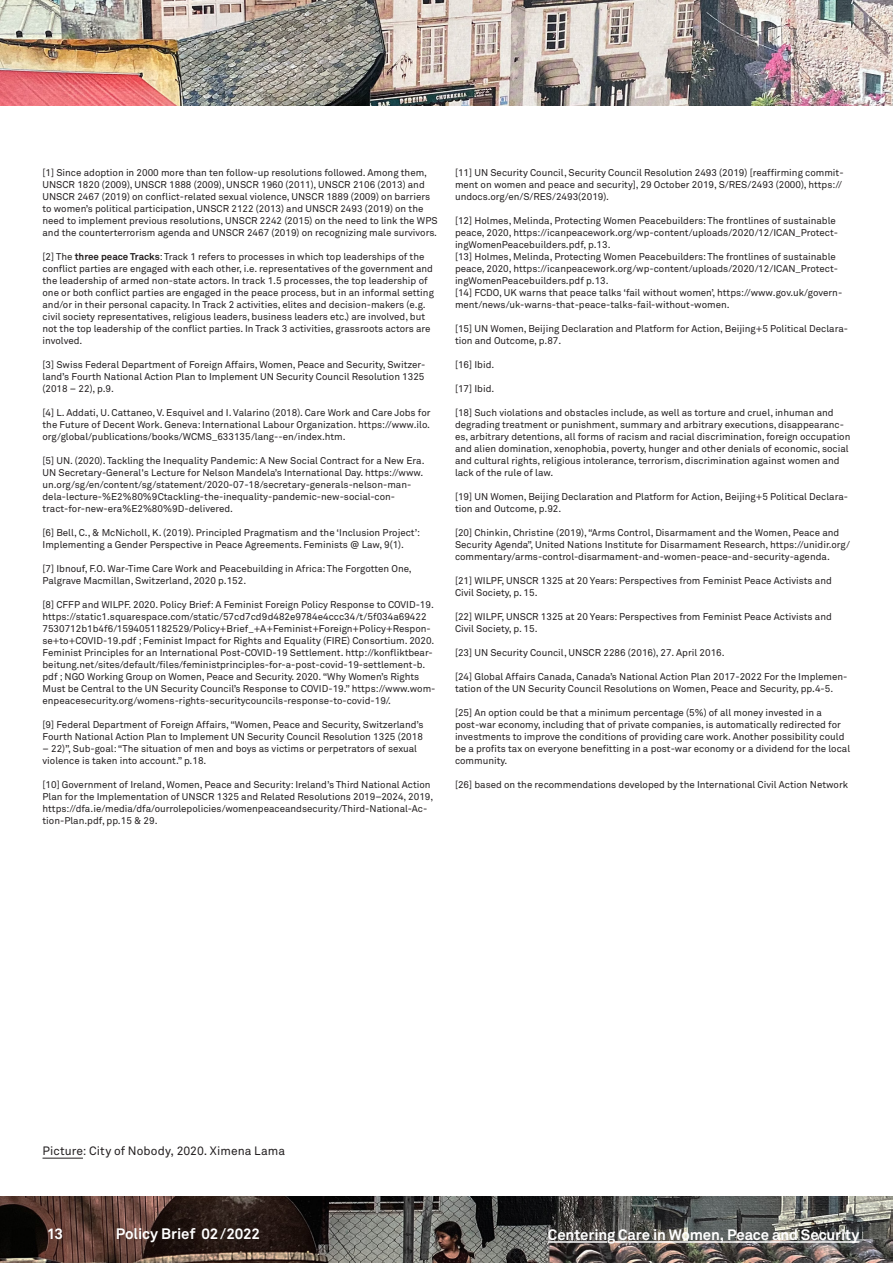
<style>
.page{position:relative;width:893px;height:1263px;background:#fff}
.page>*{position:absolute;margin:0;border:0;box-sizing:border-box;transform-origin:0 0}
.Autor_weiss{font:700 15px "Akkurat Std";letter-spacing:-.01em;color:#fff}
.foot_sentence{font:700 15px "Akkurat Std";letter-spacing:-.005em;color:#fff}
.t1{font:12px "Akkurat Std";letter-spacing:.01em;color:#231f20}
.Legende_neu{font:9.75px/12px "Akkurat Std";color:#231f20}
.s1{font-weight:700}
</style>
<div class="page">
<img style="left:0;top:0;width:893px;height:105px">
<img style="left:0;top:1196px;width:891px;height:67px">
<hr style="left:548px;top:1241px;width:59px;height:2px;background:#fff">
<hr style="left:615px;top:1241px;width:244px;height:2px;background:#fff">
<hr style="left:43px;top:1158px;width:40px;height:1px;background:#231f20">
<p class="Legende_neu" style="left:43px;top:166px;width:397px">[1] Since adoption in 2000 more than ten follow-up resolutions followed. Among them, UNSCR 1820 (2009), UNSCR 1888 (2009), UNSCR 1960 (2011), UNSCR 2106 (2013) and UNSCR 2467 (2019) on conflict-related sexual violence, UNSCR 1889 (2009) on barriers to women’s political participation, UNSCR 2122 (2013) and UNSCR 2493 (2019) on the need to implement previous resolutions, UNSCR 2242 (2015) on the need to link the WPS and the counterterrorism agenda and UNSCR 2467 (2019) on recognizing male survivors.</p>
<p class="Legende_neu" style="left:43px;top:250px;width:393px">[2] The <span class="s1">three peace Tracks</span>: Track 1 refers to processes in which top leaderships of the conflict parties are engaged with each other, i.e. representatives of the government and the leadership of armed non-state actors. In track 1.5 processes, the top leadership of one or both conflict parties are engaged in the peace process, but in an informal setting and/or in their personal capacity. In Track 2 activities, elites and decision-makers (e.g. civil society representatives, religious leaders, business leaders etc.) are involved, but not the top leadership of the conflict parties. In Track 3 activities, grassroots actors are involved.</p>
<p class="Legende_neu" style="left:43px;top:358px;width:384px;text-align:justify">[3] Swiss Federal Department of Foreign Affairs, Women, Peace and Security, Switzer&shy;land’s Fourth National Action Plan to Implement UN Security Council Resolution 1325 (2018 – 22), p.9.</p>
<p class="Legende_neu" style="left:43px;top:406px;width:390px;text-align:justify">[4] L. Addati, U. Cattaneo, V. Esquivel and I. Valarino (2018). Care Work and Care Jobs for the Future of Decent Work. Geneva: International Labour Organization. https://www.ilo. org/global/publications/books/WCMS_633135/lang--en/index.htm.</p>
<p class="Legende_neu" style="left:43px;top:454px;width:384px">[5] UN. (2020). Tackling the Inequality Pandemic: A New Social Contract for a New Era.<br>UN Secretary-General's Lecture for Nelson Mandela’s International Day. https://www. un.org/sg/en/content/sg/statement/2020-07-18/secretary-generals-nelson-man&shy;dela-lecture-%E2%80%9Ctackling-the-inequality-pandemic-new-social-con&shy;tract-for-new-era%E2%80%9D-delivered.</p>
<p class="Legende_neu" style="left:43px;top:526px;width:379px">[6] Bell, C., &amp; McNicholl, K. (2019). Principled Pragmatism and the ‘Inclusion Project’:<br>Implementing a Gender Perspective in Peace Agreements. Feminists @ Law, 9(1).</p>
<p class="Legende_neu" style="left:43px;top:562px;width:371px">[7] Ibnouf, F.O. War-Time Care Work and Peacebuilding in Africa: The Forgotten One,<br>Palgrave Macmillan, Switzerland, 2020 p.152.</p>
<p class="Legende_neu" style="left:43px;top:598px;width:394px">[8] CFFP and WILPF. 2020. Policy Brief: A Feminist Foreign Policy Response to COVID-19. https://static1.squarespace.com/static/57cd7cd9d482e9784e4ccc34/t/5f034a69422<br>7530712b1b4f6/1594051182529/Policy+Brief_+A+Feminist+Foreign+Policy+Respon&shy;se+to+COVID-19.pdf ; Feminist Impact for Rights and Equality (FIRE) Consortium. 2020.<br>Feminist Principles for an International Post-COVID-19 Settlement. http://konfliktbear&shy;beitung.net/sites/default/files/feministprinciples-for-a-post-covid-19-settlement-b. pdf ; NGO Working Group on Women, Peace and Security. 2020. “Why Women’s Rights Must be Central to the UN Security Council’s Response to COVID-19.” https://www.wom&shy;enpeacesecurity.org/womens-rights-securitycouncils-response-to-covid-19/.</p>
<p class="Legende_neu" style="left:43px;top:718px;width:383px">[9] Federal Department of Foreign Affairs, “Women, Peace and Security, Switzerland’s<br>Fourth National Action Plan to Implement UN Security Council Resolution 1325 (2018</p>
<p class="Legende_neu" style="left:43px;top:742px;width:376px">– 22)”, Sub-goal: “The situation of men and boys as victims or perpetrators of sexual violence is taken into account.” p.18.</p>
<p class="Legende_neu" style="left:43px;top:778px;width:392px">[10] Government of Ireland, Women, Peace and Security: Ireland’s Third National Action Plan for the Implementation of UNSCR 1325 and Related Resolutions 2019–2024, 2019, https://dfa.ie/media/dfa/ourrolepolicies/womenpeaceandsecurity/Third-National-Ac&shy;tion-Plan.pdf, pp.15 &amp; 29.</p>
<p class="Legende_neu" style="left:455px;top:166px;width:390px">[11] UN Security Council, Security Council Resolution 2493 (2019) [reaffirming commit&shy;ment on women and peace and security], 29 October 2019, S/RES/2493 (2000), https:// undocs.org/en/S/RES/2493(2019).</p>
<p class="Legende_neu" style="left:455px;top:214px;width:385px">[12] Holmes, Melinda, Protecting Women Peacebuilders: The frontlines of sustainable peace, 2020, https://icanpeacework.org/wp-content/uploads/2020/12/ICAN_Protect&shy;ingWomenPeacebuilders.pdf, p.13.</p>
<p class="Legende_neu" style="left:455px;top:250px;width:385px">[13] Holmes, Melinda, Protecting Women Peacebuilders: The frontlines of sustainable peace, 2020, https://icanpeacework.org/wp-content/uploads/2020/12/ICAN_Protect&shy;ingWomenPeacebuilders.pdf p.13.</p>
<p class="Legende_neu" style="left:455px;top:286px;width:389px">[14] FCDO, UK warns that peace talks ‘fail without women’, https://www.gov.uk/govern&shy;ment/news/uk-warns-that-peace-talks-fail-without-women.</p>
<p class="Legende_neu" style="left:455px;top:322px;width:395px">[15] UN Women, Beijing Declaration and Platform for Action, Beijing+5 Political Declara&shy;tion and Outcome, p.87.</p>
<p class="Legende_neu" style="left:455px;top:358px;width:41px">[16] Ibid.</p>
<p class="Legende_neu" style="left:455px;top:382px;width:41px">[17] Ibid.</p>
<p class="Legende_neu" style="left:455px;top:406px;width:397px">[18] Such violations and obstacles include, as well as torture and cruel, inhuman and degrading treatment or punishment, summary and arbitrary executions, disappearanc&shy;es, arbitrary detentions, all forms of racism and racial discrimination, foreign occupation and alien domination, xenophobia, poverty, hunger and other denials of economic, social and cultural rights, religious intolerance, terrorism, discrimination against women and lack of the rule of law.</p>
<p class="Legende_neu" style="left:455px;top:490px;width:395px">[19] UN Women, Beijing Declaration and Platform for Action, Beijing+5 Political Declara&shy;tion and Outcome, p.92.</p>
<p class="Legende_neu" style="left:455px;top:526px;width:397px">[20] Chinkin, Christine (2019), “Arms Control, Disarmament and the Women, Peace and<br>Security Agenda”, United Nations Institute for Disarmament Research, https://unidir.org/ commentary/arms-control-disarmament-and-women-peace-and-security-agenda.</p>
<p class="Legende_neu" style="left:455px;top:574px;width:378px">[21] WILPF, UNSCR 1325 at 20 Years: Perspectives from Feminist Peace Activists and<br>Civil Society, p. 15.</p>
<p class="Legende_neu" style="left:455px;top:610px;width:378px">[22] WILPF, UNSCR 1325 at 20 Years: Perspectives from Feminist Peace Activists and<br>Civil Society, p. 15.</p>
<p class="Legende_neu" style="left:455px;top:646px;width:271px">[23] UN Security Council, UNSCR 2286 (2016), 27. April 2016.</p>
<p class="Legende_neu" style="left:455px;top:670px;width:394px">[24] Global Affairs Canada, Canada’s National Action Plan 2017-2022 For the Implemen&shy;tation of the UN Security Council Resolutions on Women, Peace and Security, pp.4-5.</p>
<p class="Legende_neu" style="left:455px;top:706px;width:397px">[25] An option could be that a minimum percentage (5%) of all money invested in a post-war economy, including that of private companies, is automatically redirected for investments to improve the conditions of providing care work. Another possibility could be a profits tax on everyone benefitting in a post-war economy or a dividend for the local community.</p>
<p class="Legende_neu" style="left:455px;top:778px;width:395px">[26] based on the recommendations developed by the International Civil Action Network</p>
<p class="t1" style="left:43px;top:1144px;width:244px">Picture: City of Nobody, 2020. Ximena Lama</p>
<p class="Autor_weiss" style="left:117px;top:1224px;width:144px">Policy Brief 10/ 2022</p>
<p class="Autor_weiss" style="left:474px;top:1226px;width:388px">Optatur sam autatures aut pra commo quaero occab ium</p>
<p class="Autor_weiss" style="left:48px;top:1224px;width:18px">13</p>
<p class="Autor_weiss" style="left:201px;top:1224px;width:58px">02 /2021</p>
<p class="foot_sentence" style="left:548px;top:1226px;width:313px">Centering Care in Women, Peace and Security</p>
</div>
